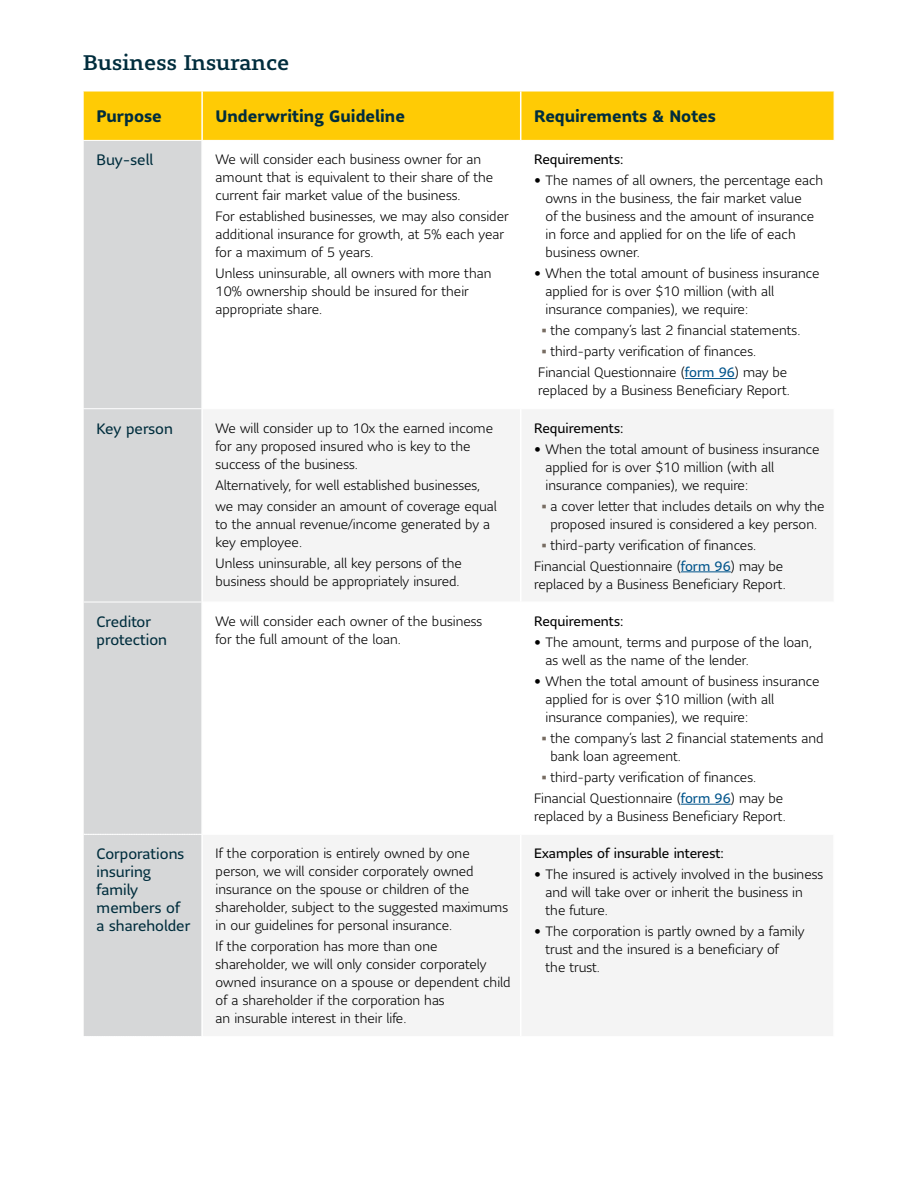
<style>
.page{position:relative;width:918px;height:1188px;background:#fff}
.page>*{position:absolute;margin:0;border:0;box-sizing:border-box;transform-origin:0 0}
.t1{font:500 21px "Sun Life Serif";color:#002d3d}
.t2{font:700 16.5px "Sun Life Sans";color:#002d3d}
.t3{font:15px/18px "Sun Life Sans";color:#002d3d}
.t4{font:300 13.5px/18px "Sun Life Sans";color:#000}
.t5{font:13.5px "Sun Life Sans";color:#000}
.s1{font-family:"Times New Roman";font-weight:700;color:#776c62}
.s2{font-weight:400;color:#00548b}
</style>
<div class="page">
<div style="left:84px;top:92px;width:750px;height:48px;background:#ffcb05"></div>
<div style="left:84px;top:141px;width:117px;height:895px;background:#d6d7d8"></div>
<svg style="left:203px;top:410px;width:630px;height:626px;fill:#f4f4f4"></svg>
<hr style="left:201px;top:91px;width:2px;height:49px;background:#fff">
<hr style="left:520px;top:91px;width:1px;height:49px;background:#fff">
<hr style="left:520px;top:409px;width:1px;height:193px;background:#fff">
<hr style="left:520px;top:602px;width:1px;height:232px;background:#fff">
<hr style="left:83px;top:408px;width:119px;height:1px;background:#fff">
<hr style="left:83px;top:602px;width:119px;height:1px;background:#fff">
<hr style="left:202px;top:602px;width:319px;height:1px;background:#fff">
<hr style="left:521px;top:602px;width:313px;height:1px;background:#fff">
<svg style="left:84px;top:834px;width:117px;height:1px"></svg>
<hr style="left:203px;top:834px;width:318px;height:1px;background:#fff">
<hr style="left:521px;top:834px;width:313px;height:1px;background:#fff">
<hr style="left:520px;top:835px;width:1px;height:201px;background:#fff">
<hr style="left:685px;top:378px;width:50px;height:1px;background:#00548b">
<hr style="left:681px;top:572px;width:50px;height:1px;background:#00548b">
<hr style="left:681px;top:804px;width:50px;height:1px;background:#00548b">
<h1 class="t1" style="left:83px;top:49px;width:208px">Business Insurance</h1>
<p class="t2" style="left:97px;top:105px;width:67px">Purpose</p>
<p class="t2" style="left:216px;top:105px;width:191px">Underwriting Guideline</p>
<p class="t2" style="left:534px;top:105px;width:183px">Requirements &amp; Notes</p>
<p class="t3" style="left:97px;top:151px;width:58px">Buy-sell</p>
<p class="t4" style="left:216px;top:150px;width:279px">We will consider each business owner for an amount that is equivalent to their share of the current fair market value of the business.</p>
<p class="t4" style="left:216px;top:207px;width:295px">For established businesses, we may also consider additional insurance for growth, at 5% each year for a maximum of 5 years.</p>
<p class="t4" style="left:216px;top:264px;width:277px">Unless uninsurable, all owners with more than<br>10% ownership should be insured for their appropriate share.</p>
<p class="t5" style="left:534px;top:150px;width:91px">Requirements:</p>
<p class="t4" style="left:546px;top:171px;width:279px;text-indent:-11px">• The names of all owners, the percentage each owns in the business, the fair market value<br>of the business and the amount of insurance in force and applied for on the life of each business owner.</p>
<p class="t4" style="left:546px;top:264px;width:275px;text-indent:-11px">• When the total amount of business insurance applied for is over $10 million (with all insurance companies), we require:</p>
<p class="t4" style="left:542px;top:321px;width:260px"><span class="s1">▪</span> the company’s last 2 financial statements.</p>
<p class="t4" style="left:538px;top:341px;width:251px;line-height:21px"><span class="s1">▪</span> third-party verification of finances.<br>Financial Questionnaire (<span class="s2">form 96</span>) may be</p>
<p class="t4" style="left:538px;top:381px;width:253px">replaced by a Business Beneficiary Report.</p>
<p class="t3" style="left:97px;top:419px;width:78px">Key person</p>
<p class="t4" style="left:216px;top:418px;width:279px">We will consider up to 10x the earned income for any proposed insured who is key to the success of the business.</p>
<p class="t4" style="left:216px;top:474px;width:283px;line-height:21px">Alternatively, for well established businesses, we may consider an amount of coverage equal</p>
<p class="t4" style="left:216px;top:514px;width:276px">to the annual revenue/income generated by a key employee.</p>
<p class="t4" style="left:216px;top:553px;width:248px">Unless uninsurable, all key persons of the business should be appropriately insured.</p>
<p class="t5" style="left:534px;top:419px;width:91px">Requirements:</p>
<p class="t4" style="left:546px;top:439px;width:275px;text-indent:-11px">• When the total amount of business insurance applied for is over $10 million (with all insurance companies), we require:</p>
<p class="t4" style="left:542px;top:496px;width:284px;text-align:center"><span class="s1">▪</span> a cover letter that includes details on why the proposed insured is considered a key person.</p>
<p class="t4" style="left:534px;top:534px;width:251px;line-height:21px;text-indent:7px"><span class="s1">▪</span> third-party verification of finances.<br>Financial Questionnaire (<span class="s2">form 96</span>) may be</p>
<p class="t4" style="left:534px;top:574px;width:253px">replaced by a Business Beneficiary Report.</p>
<p class="t3" style="left:97px;top:612px;width:72px">Creditor protection</p>
<p class="t4" style="left:216px;top:612px;width:268px">We will consider each owner of the business for the full amount of the loan.</p>
<p class="t5" style="left:534px;top:612px;width:91px">Requirements:</p>
<p class="t4" style="left:546px;top:633px;width:268px;text-indent:-11px">• The amount, terms and purpose of the loan, as well as the name of the lender.</p>
<p class="t4" style="left:546px;top:672px;width:275px;text-indent:-11px">• When the total amount of business insurance applied for is over $10 million (with all insurance companies), we require:</p>
<p class="t4" style="left:551px;top:729px;width:274px;text-indent:-9px"><span class="s1">▪</span> the company’s last 2 financial statements and bank loan agreement.</p>
<p class="t4" style="left:534px;top:766px;width:251px;line-height:21px;text-indent:7px"><span class="s1">▪</span> third-party verification of finances.<br>Financial Questionnaire (<span class="s2">form 96</span>) may be</p>
<p class="t4" style="left:534px;top:807px;width:253px">replaced by a Business Beneficiary Report.</p>
<p class="t3" style="left:97px;top:845px;width:95px">Corporations insuring family members of a shareholder</p>
<p class="t4" style="left:216px;top:844px;width:294px">If the corporation is entirely owned by one person, we will consider corporately owned insurance on the spouse or children of the shareholder, subject to the suggested maximums in our guidelines for personal insurance.</p>
<p class="t4" style="left:216px;top:937px;width:296px">If the corporation has more than one shareholder, we will only consider corporately owned insurance on a spouse or dependent child of a shareholder if the corporation has<br>an insurable interest in their life.</p>
<p class="t5" style="left:534px;top:844px;width:191px">Examples of insurable interest:</p>
<p class="t4" style="left:546px;top:865px;width:279px;text-indent:-11px">• The insured is actively involved in the business and will take over or inherit the business in the future.</p>
<p class="t4" style="left:546px;top:922px;width:260px;text-indent:-11px">• The corporation is partly owned by a family trust and the insured is a beneficiary of<br>the trust.</p>
</div>
